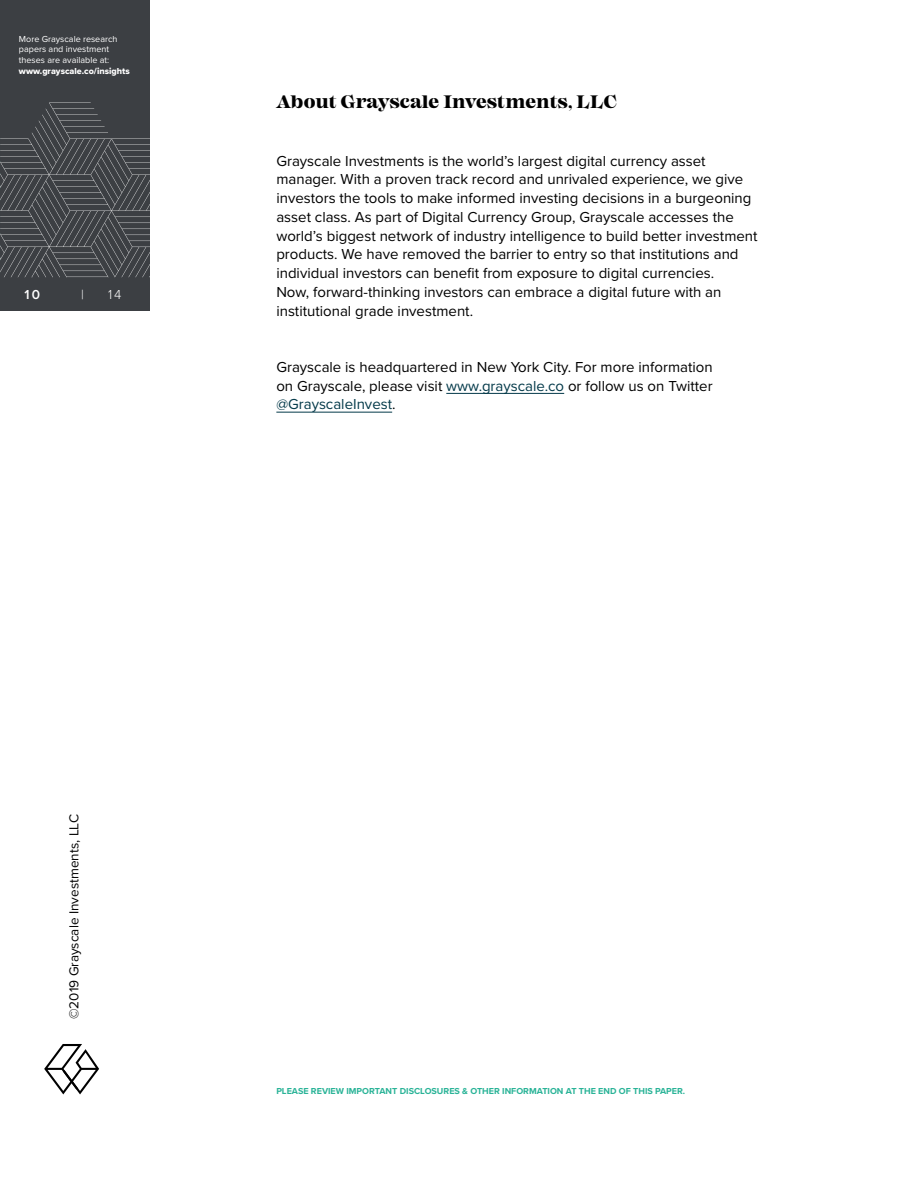
<style>
.page{position:relative;width:918px;height:1188px;background:#fff}
.page>*{position:absolute;margin:0;border:0;box-sizing:border-box;transform-origin:0 0}
.t1{font:800 18px "Mackay";letter-spacing:.01em;color:#000}
.t2{font:15px/18.8px "Proxima Nova";color:#000}
.t3{font:13.5px "Proxima Nova";color:#000}
.t4{font:300 13.5px "Proxima Nova";color:#fff}
.t5{font:600 13.5px "Proxima Nova";color:#fff}
.t6{font:700 9px "Proxima Nova";color:#29b397}
.t7{font:9px/10.8px "Proxima Nova";color:#fff}
.t8{font:9px "Proxima Nova Extrabld";color:#fff}
.s1{color:#033949}
</style>
<div class="page">
<div style="left:0;top:0;width:150px;height:310px;background:#3c3f43"></div>
<svg style="left:0;top:103px;width:150px;height:174px"></svg>
<svg style="left:44px;top:1044px;width:55px;height:50px"></svg>
<hr style="left:446px;top:393px;width:118px;height:1px;background:#033949">
<hr style="left:276px;top:412px;width:116px;height:1px;background:#033949">
<p class="t7" style="left:19px;top:33px;width:100px">More Grayscale research papers and investment theses are available at:</p>
<p class="t8" style="left:19px;top:64px;width:112px">www.grayscale.co/insights</p>
<p class="t5" style="left:25px;top:284px;width:17px">10</p>
<p class="t4" style="left:81px;top:284px;width:4px">|</p>
<p class="t4" style="left:108px;top:284px;width:15px">14</p>
<p class="t1" style="left:276px;top:90px;width:342px">About Grayscale Investments, LLC</p>
<p class="t2" style="left:276px;top:151px;width:483px">Grayscale Investments is the world’s largest digital currency asset manager. With a proven track record and unrivaled experience, we give investors the tools to make informed investing decisions in a burgeoning asset class. As part of Digital Currency Group, Grayscale accesses the world’s biggest network of industry intelligence to build better investment products. We have removed the barrier to entry so that institutions and individual investors can benefit from exposure to digital currencies.<br>Now, forward-thinking investors can embrace a digital future with an institutional grade investment.</p>
<p class="t2" style="left:276px;top:357px;width:438px;text-align:justify">Grayscale is headquartered in New York City. For more information on Grayscale, please visit <span class="s1">www.grayscale.co</span> or follow us on Twitter <span class="s1">@GrayscaleInvest</span>.</p>
<p class="t3" style="left:64px;top:1019px;width:207px;rotate:-90deg">©2019 Grayscale Investments, LLC</p>
<p class="t6" style="left:276px;top:1084px;width:410px">PLEASE REVIEW IMPORTANT DISCLOSURES &amp; OTHER INFORMATION AT THE END OF THIS PAPER.</p>
</div>
